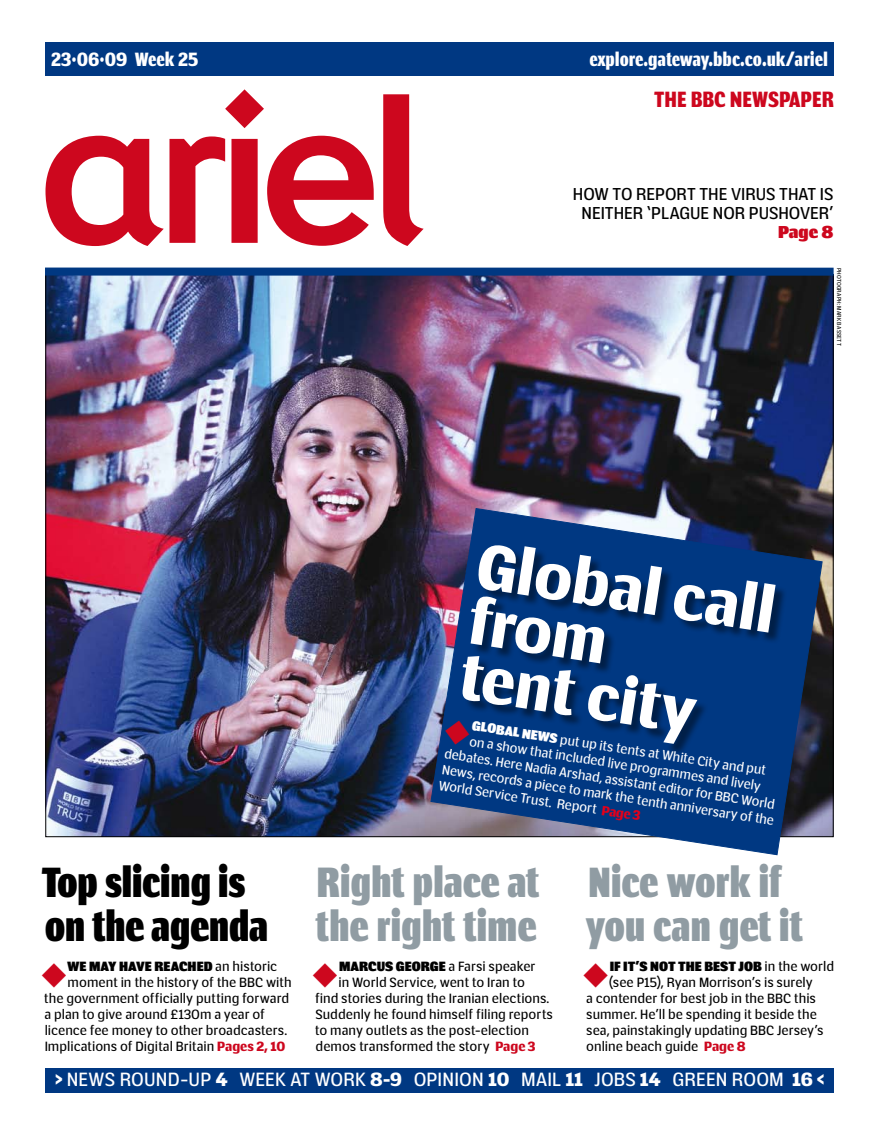
<style>
.page{position:relative;width:879px;height:1134px;background:#fff}
.page>*{position:absolute;margin:0;border:0;box-sizing:border-box;transform-origin:0 0}
.t1{font:198px "Ariel Mast";color:#cd071e}
.t2{font:900 67px/56.1px "Artisans";color:#fff}
.t3{font:900 44px/44px "Artisans Cond";letter-spacing:-.005em;color:#909ca3}
.t4{font:900 44px/44px "Artisans Cond";letter-spacing:-.015em;color:#000}
.t5{font:900 23px "Artisans Cond";color:#cd071e}
.t6{font:500 20px "Artisans";letter-spacing:.01em;color:#fff}
.t7{font:900 20px "Artisans Cond";color:#fff}
.t8{font:500 18px/19px "Artisans";color:#000;text-align:center}
.t9{font:900 18px "Artisans";color:#cd071e}
.t10{font:500 14px "Artisans";color:#000}
.t11{font:500 14px "Artisans";color:#fff}
.t12{font:900 14px "Artisans";color:#000}
.t13{font:500 6px "Artisans";color:#000}
.s1{font-weight:900}
.s2{font-weight:900;color:#e2001b}
.s3{font-weight:500}
.s4{font-weight:900;color:#cd071e}
</style>
<div class="page">
<img style="left:47px;top:276px;width:784px;height:559px">
<div style="left:45px;top:42px;width:788px;height:33px;background:#003882"></div>
<div style="left:45px;top:1068px;width:789px;height:24px;background:#003882"></div>
<div style="left:45px;top:268px;width:788px;height:8px;background:#003882"></div>
<img style="left:430px;top:507px;width:393px;height:349px">
<div style="left:464px;top:547px;width:415px;height:277px;background:#000;opacity:.45"></div>
<svg style="left:443px;top:718px;width:28px;height:28px"></svg>
<h3 class="t7" style="left:51px;top:47px;width:149px">23·06·09 Week 25</h3>
<h3 class="t7" style="left:589px;top:47px;width:240px">explore.gateway.bbc.co.uk/ariel</h3>
<h1 class="t1" style="left:38px;top:59px;width:389px">a</h1>
<h3 class="t5" style="left:654px;top:85px;width:181px">THE BBC NEWSPAPER</h3>
<p class="t8" style="left:573px;top:184px;width:262px">HOW TO REPORT THE VIRUS THAT IS<br>NEITHER ‘PLAGUE NOR PUSHOVER’</p>
<p class="t9" style="left:778px;top:221px;width:57px">Page 8</p>
<p class="t13" style="left:843px;top:268px;width:79px;rotate:90deg">photograph: markbassett</p>
<h2 class="t2" style="left:482px;top:536px;width:302px;rotate:9deg">Global call from<br>tent city</h2>
<p class="t11" style="left:474px;top:716px;width:298px;rotate:9deg"><span class="s1">GLOBAL NEWS</span> put up its tents at White City and put</p>
<p class="t11" style="left:471px;top:732px;width:296px;rotate:9deg">on a show that included live programmes and lively</p>
<p class="t11" style="left:446px;top:744px;width:336px;rotate:9deg">debates. Here Nadia Arshad, assistant editor for BBC World</p>
<p class="t11" style="left:443px;top:760px;width:337px;rotate:9deg">News, records a piece to mark the tenth anniversary of the</p>
<p class="t11" style="left:440px;top:776px;width:205px;rotate:9deg">World Service Trust. Report <span class="s2">Page 3</span></p>
<h3 class="t4" style="left:42px;top:859px;width:228px">Top slicing is on the agenda</h3>
<h3 class="t3" style="left:316px;top:859px;width:225px">Right place at the right time</h3>
<h3 class="t3" style="left:585px;top:859px;width:220px">Nice work if you can get it</h3>
<p class="t12" style="left:67px;top:958px;width:212px">WE MAY HAVE REACHED <span class="s3">an historic</span></p>
<p class="t10" style="left:68px;top:973px;width:225px">moment in the history of the BBC with</p>
<p class="t10" style="left:44px;top:989px;width:247px">the government officially putting forward</p>
<p class="t10" style="left:44px;top:1005px;width:222px">a plan to give around £130m a year of</p>
<p class="t10" style="left:45px;top:1021px;width:244px">licence fee money to other broadcasters.</p>
<p class="t10" style="left:45px;top:1037px;width:242px">Implications of Digital Britain <span class="s4">Pages 2, 10</span></p>
<p class="t10" style="left:339px;top:957px;width:198px"><span class="s1">MARCUS GEORGE</span> a Farsi speaker</p>
<p class="t10" style="left:338px;top:973px;width:188px">in World Service, went to Iran to</p>
<p class="t10" style="left:315px;top:989px;width:236px">find stories during the Iranian elections.</p>
<p class="t10" style="left:315px;top:1005px;width:239px">Suddenly he found himself filing reports</p>
<p class="t10" style="left:315px;top:1021px;width:215px">to many outlets as the post-election</p>
<p class="t10" style="left:316px;top:1037px;width:222px">demos transformed the story <span class="s4">Page 3</span></p>
<p class="t12" style="left:610px;top:958px;width:226px">IF IT’S NOT THE BEST JOB <span class="s3">in the world</span></p>
<p class="t10" style="left:609px;top:973px;width:205px">(see P15), Ryan Morrison’s is surely</p>
<p class="t10" style="left:586px;top:989px;width:231px">a contender for best job in the BBC this</p>
<p class="t10" style="left:586px;top:1005px;width:232px">summer. He’ll be spending it beside the</p>
<p class="t10" style="left:586px;top:1021px;width:239px">sea, painstakingly updating BBC Jersey’s</p>
<p class="t10" style="left:586px;top:1037px;width:161px">online beach guide <span class="s4">Page 8</span></p>
<h3 class="t6" style="left:55px;top:1067px;width:771px"><span class="s1">&gt;</span> NEWS ROUND-UP <span class="s1">4</span> WEEK AT WORK <span class="s1">8-9</span> OPINION <span class="s1">10</span> MAIL <span class="s1">11</span> JOBS <span class="s1">14</span> GREEN ROOM <span class="s1">16 &lt;</span></h3>
</div>
